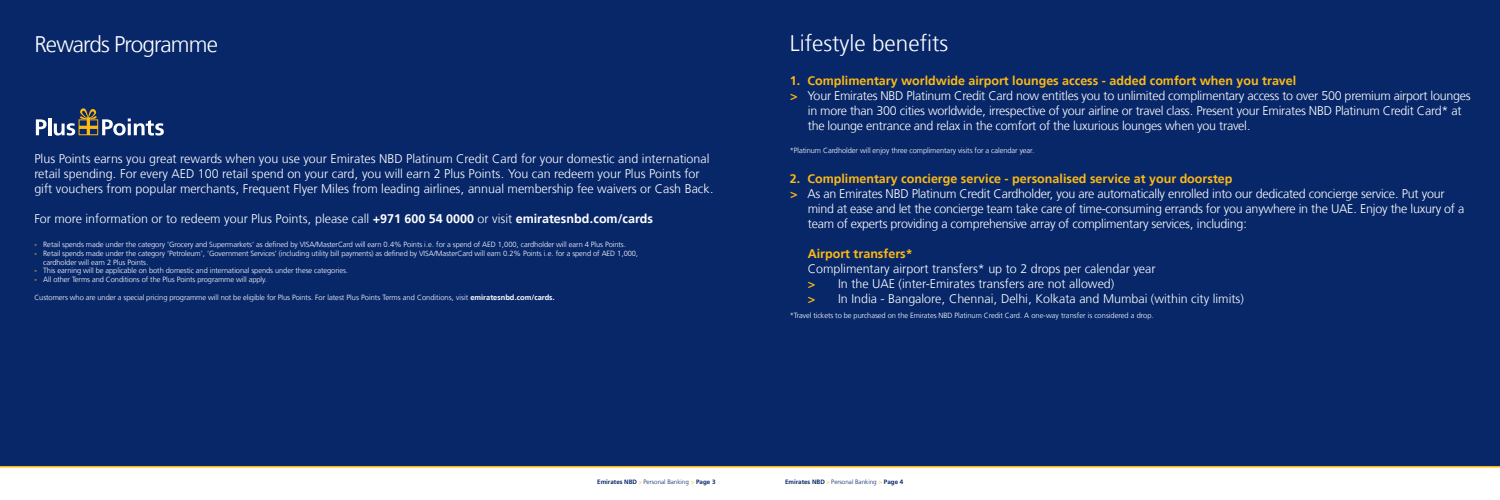
<style>
.page{position:relative;width:1500px;height:500px;background:#fff}
.page>*{position:absolute;margin:0;border:0;box-sizing:border-box;transform-origin:0 0}
.t1{font:300 22.5px "Frutiger LT Com";color:#fff}
.t2{font:300 22.5px "Frutiger LT Arabic 45";letter-spacing:-.04em;color:#fff}
.t3{font:300 12.5px/15px "Frutiger LT Arabic 45";color:#fff}
.t4{font:300 12.5px/15px "Frutiger LT Arabic 45";letter-spacing:-.02em;color:#fff}
.t5{font:700 12.5px "Frutiger LT Arabic 65";color:#fdb913}
.t6{font:300 7.5px/8.8px "Frutiger LT Arabic 45";letter-spacing:-.01em;color:#fff}
.t7{font:700 6.25px "Frutiger LT Arabic 65";color:#072769}
.s1{font-family:"Frutiger LT Arabic 65";font-weight:700}
.s2{font-family:"Frutiger LT Arabic 65";font-weight:700;color:#fdb913}
.s3{font-family:"Frutiger LT Arabic 45";font-weight:300;color:#fdb913}
.s4{font-family:"Frutiger LT Arabic 45";font-weight:300}
</style>
<div class="page">
<div style="left:0;top:0;width:750px;height:466px;background:#072769"></div>
<svg style="left:36px;top:119px;width:11px;height:16px"></svg>
<hr style="left:48px;top:118px;width:3px;height:17px;background:#fff">
<svg style="left:54px;top:108px;width:110px;height:28px"></svg>
<div style="left:750px;top:0;width:750px;height:467px;background:#072769"></div>
<hr style="left:750px;top:466px;width:750px;height:2px;background:#fdb913">
<hr style="left:0;top:466px;width:750px;height:2px;background:#fdb913">
<h1 class="t2" style="left:34px;top:26px;width:185px">Rewards Programme</h1>
<p class="t3" style="left:34px;top:151px;width:681px">Plus Points earns you great rewards when you use your Emirates NBD Platinum Credit Card for your domestic and international retail spending. For every AED 100 retail spend on your card, you will earn 2 Plus Points. You can redeem your Plus Points for gift vouchers from popular merchants, Frequent Flyer Miles from leading airlines, annual membership fee waivers or Cash Back.</p>
<h2 class="t3" style="left:34px;top:211px;width:620px">For more information or to redeem your Plus Points, please call <span class="s1">+971 600 54 0000</span> or visit <span class="s1">emiratesnbd.com/cards</span></h2>
<p class="t6" style="left:34px;top:240px;width:593px"><span class="s2">-</span> Retail spends made under the category ‘Grocery and Supermarkets’ as defined by VISA/MasterCard will earn 0.4% Points i.e. for a spend of AED 1,000, cardholder will earn 4 Plus Points.</p>
<p class="t6" style="left:43px;top:249px;width:597px;text-indent:-9px"><span class="s2">-</span> Retail spends made under the category ‘Petroleum’, ‘Government Services’ (including utility bill payments) as defined by VISA/MasterCard will earn 0.2% Points i.e. for a spend of AED 1,000, cardholder will earn 2 Plus Points.</p>
<p class="t6" style="left:34px;top:266px;width:316px"><span class="s2">-</span> This earning will be applicable on both domestic and international spends under these categories.</p>
<p class="t6" style="left:34px;top:275px;width:234px"><span class="s2">-</span> All other Terms and Conditions of the Plus Points programme will apply.</p>
<p class="t6" style="left:34px;top:293px;width:522px">Customers who are under a special pricing programme will not be eligible for Plus Points. For latest Plus Points Terms and Conditions, visit <span class="s1">emiratesnbd.com/cards.</span></p>
<h1 class="t1" style="left:790px;top:30px;width:160px">Lifestyle benefits</h1>
<h2 class="t5" style="left:790px;top:70px;width:508px">1. Complimentary worldwide airport lounges access - added comfort when you travel</h2>
<p class="t4" style="left:808px;top:88px;width:665px;text-indent:-18px"><span class="s2">&gt;</span> Your Emirates NBD Platinum Credit Card now entitles you to unlimited complimentary access to over 500 premium airport lounges in more than 300 cities worldwide, irrespective of your airline or travel class. Present your Emirates NBD Platinum Credit Card* at the lounge entrance and relax in the comfort of the luxurious lounges when you travel.</p>
<p class="t6" style="left:790px;top:146px;width:246px">*Platinum Cardholder will enjoy three complimentary visits for a calendar year.</p>
<h2 class="t5" style="left:790px;top:169px;width:444px">2. Complimentary concierge service - personalised service at your doorstep</h2>
<p class="t4" style="left:808px;top:186px;width:658px;text-indent:-18px"><span class="s2">&gt;</span> As an Emirates NBD Platinum Credit Cardholder, you are automatically enrolled into our dedicated concierge service. Put your mind at ease and let the concierge team take care of time-consuming errands for you anywhere in the UAE. Enjoy the luxury of a team of experts providing a comprehensive array of complimentary services, including:</p>
<h2 class="t5" style="left:808px;top:244px;width:106px">Airport transfers*</h2>
<h2 class="t3" style="left:808px;top:261px;width:438px">Complimentary airport transfers* up to 2 drops per calendar year<br><span class="s2">&gt;</span> In the UAE (inter-Emirates transfers are not allowed)<br><span class="s2">&gt;</span> In India - Bangalore, Chennai, Delhi, Kolkata and Mumbai (within city limits)</h2>
<p class="t6" style="left:790px;top:311px;width:366px">*Travel tickets to be purchased on the Emirates NBD Platinum Credit Card. A one-way transfer is considered a drop.</p>
<p class="t7" style="left:597px;top:477px;width:120px">Emirates NBD <span class="s3">&gt;</span> <span class="s4">Personal Banking</span> <span class="s3">&gt;</span> Page 3</p>
<p class="t7" style="left:785px;top:477px;width:120px">Emirates NBD <span class="s3">&gt;</span> <span class="s4">Personal Banking</span> <span class="s3">&gt;</span> Page 4</p>
</div>
